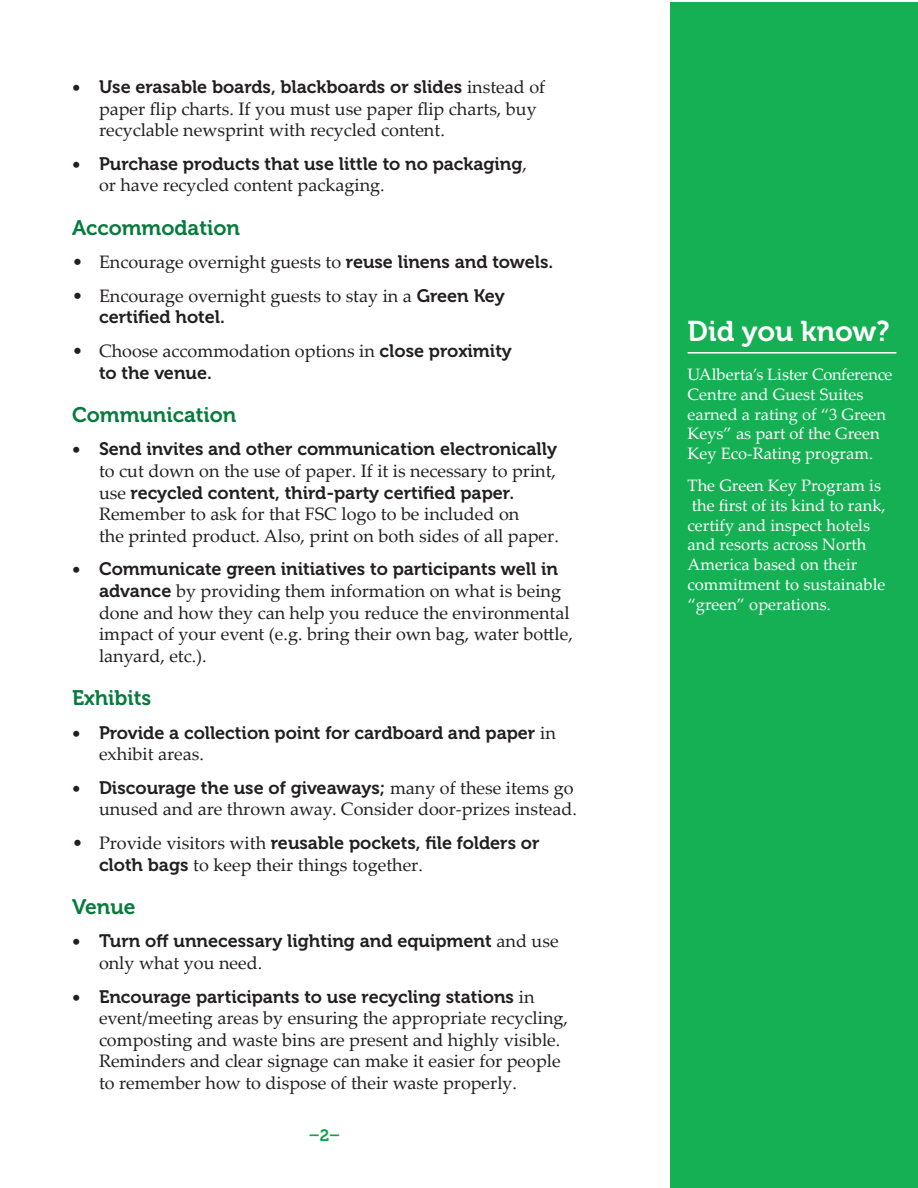
<style>
.page{position:relative;width:918px;height:1188px;background:#fff}
.page>*{position:absolute;margin:0;border:0;box-sizing:border-box;transform-origin:0 0}
.t1{font:28.5px "Museo 700";color:#fff}
.Sub-sub_heading{font:21px "Museo 700";color:#067b3d}
.Bulleted_Lists{font:18px/21.6px "Palatino Linotype";color:#231f20}
.Bulleted_Lists-2{font:18px/21.6px "Museo 700";color:#231f20}
.t2{font:16.5px/19.8px "Palatino Linotype";color:#fff}
.t3{font:16.5px "Museo 700";color:#12a24d}
.s1{font-family:"Museo 700"}
.s2{font-family:"Palatino Linotype"}
</style>
<div class="page">
<div style="left:670px;top:2px;width:248px;height:1186px;background:#15b054"></div>
<hr style="left:688px;top:352px;width:208px;height:2px;background:#fff">
<p class="Bulleted_Lists" style="left:99px;top:75px;width:448px;text-indent:-27px"><span class="s1">• Use erasable boards, blackboards or slides</span> instead of paper flip charts. If you must use paper flip charts, buy recyclable newsprint with recycled content.</p>
<p class="Bulleted_Lists-2" style="left:99px;top:153px;width:430px;text-indent:-27px">• Purchase products that use little to no packaging<span class="s2">, or have recycled content packaging.</span></p>
<p class="Sub-sub_heading" style="left:72px;top:216px;width:169px">Accommodation</p>
<p class="Bulleted_Lists" style="left:72px;top:251px;width:483px">• Encourage overnight guests to <span class="s1">reuse linens and towels.</span></p>
<p class="Bulleted_Lists" style="left:99px;top:284px;width:407px;text-indent:-27px">• Encourage overnight guests to stay in a <span class="s1">Green Key certified hotel.</span></p>
<p class="Bulleted_Lists" style="left:99px;top:339px;width:414px;text-indent:-27px">• Choose accommodation options in <span class="s1">close proximity to the venue.</span></p>
<p class="Sub-sub_heading" style="left:72px;top:403px;width:166px">Communication</p>
<p class="Bulleted_Lists" style="left:99px;top:438px;width:461px;text-indent:-27px"><span class="s1">• Send invites and other communication electronically </span>to cut down on the use of paper. If it is necessary to print, use <span class="s1">recycled content, third-party certified paper.<br></span>Remember to ask for that FSC logo to be included on<br>the printed product. Also, print on both sides of all paper.</p>
<p class="Bulleted_Lists" style="left:99px;top:558px;width:475px;text-indent:-27px"><span class="s1">• Communicate green initiatives to participants well in advance</span> by providing them information on what is being done and how they can help you reduce the environmental impact of your event (e.g. bring their own bag, water bottle, lanyard, etc.).</p>
<p class="Sub-sub_heading" style="left:72px;top:686px;width:81px">Exhibits</p>
<p class="Bulleted_Lists-2" style="left:99px;top:722px;width:458px;text-indent:-27px">• Provide a collection point for cardboard and paper <span class="s2">in exhibit areas.</span></p>
<p class="Bulleted_Lists" style="left:72px;top:776px;width:507px;text-align:right"><span class="s1">• Discourage the use of giveaways;</span> many of these items go unused and are thrown away. Consider door-prizes instead.</p>
<p class="Bulleted_Lists" style="left:99px;top:831px;width:442px;text-indent:-27px">• Provide visitors with <span class="s1">reusable pockets, file folders or cloth bags</span> to keep their things together.</p>
<p class="Sub-sub_heading" style="left:72px;top:895px;width:65px">Venue</p>
<p class="Bulleted_Lists-2" style="left:99px;top:931px;width:461px;text-indent:-27px">• Turn off unnecessary lighting and equipment <span class="s2">and use only what you need.</span></p>
<p class="Bulleted_Lists" style="left:99px;top:985px;width:471px;text-indent:-27px"><span class="s1">• Encourage participants to use recycling stations</span> in event/meeting areas by ensuring the appropriate recycling, composting and waste bins are present and highly visible.<br>Reminders and clear signage can make it easier for people to remember how to dispose of their waste properly.</p>
<p class="t3" style="left:309px;top:1126px;width:33px">–2–</p>
<p class="t1" style="left:688px;top:315px;width:204px">Did you know?</p>
<p class="t2" style="left:688px;top:364px;width:206px">UAlberta’s Lister Conference<br>Centre and Guest Suites earned a rating of “3 Green<br>Keys” as part of the Green<br>Key Eco-Rating program.</p>
<p class="t2" style="left:688px;top:475px;width:200px">The Green Key Program is the first of its kind to rank, certify and inspect hotels and resorts across North<br>America based on their commitment to sustainable “green” operations.</p>
</div>
